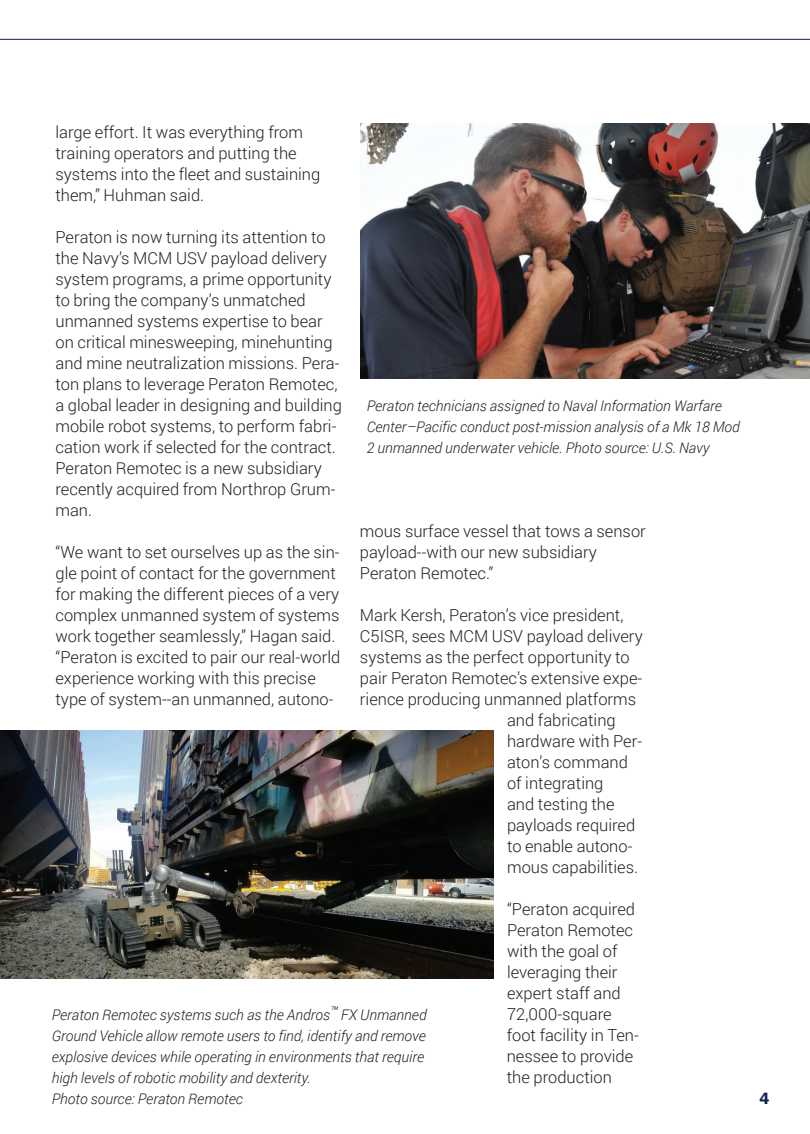
<style>
.page{position:relative;width:810px;height:1134px;background:#fff}
.page>*{position:absolute;margin:0;border:0;box-sizing:border-box;transform-origin:0 0}
.t1{font:300 16.5px/21px "Roboto";color:#231f20}
.t2{font:600 16.5px "ITC Franklin Gothic Std";color:#0a204e}
.t3{font:italic 300 14.7px/21px "Roboto";color:#231f20}
</style>
<div class="page">
<hr style="left:0;top:39px;width:810px;height:1px;background:#0a204e">
<img style="left:360px;top:123px;width:450px;height:255px">
<img style="left:0;top:730px;width:494px;height:248px">
<p class="t1" style="left:56px;top:121px;width:266px">large effort. It was everything from training operators and putting the systems into the fleet and sustaining them,” Huhman said.</p>
<p class="t1" style="left:56px;top:226px;width:288px">Peraton is now turning its attention to the Navy’s MCM USV payload delivery system programs, a prime opportunity to bring the company’s unmatched unmanned systems expertise to bear on critical minesweeping, minehunting and mine neutralization missions. Pera&shy;ton plans to leverage Peraton Remotec, a global leader in designing and building mobile robot systems, to perform fabri&shy;cation work if selected for the contract.<br>Peraton Remotec is a new subsidiary recently acquired from Northrop Grum&shy;man.</p>
<p class="t1" style="left:56px;top:541px;width:286px">“We want to set ourselves up as the sin&shy;gle point of contact for the government for making the different pieces of a very complex unmanned system of systems work together seamlessly,” Hagan said. “Peraton is excited to pair our real-world experience working with this precise type of system--an unmanned, autono-</p>
<p class="t3" style="left:367px;top:395px;width:375px">Peraton technicians assigned to Naval Information Warfare<br>Center–Pacific conduct post-mission analysis of a Mk 18 Mod<br>2 unmanned underwater vehicle. Photo source: U.S. Navy</p>
<p class="t1" style="left:360px;top:520px;width:287px">mous surface vessel that tows a sensor payload--with our new subsidiary<br>Peraton Remotec.”</p>
<p class="t1" style="left:360px;top:604px;width:265px">Mark Kersh, Peraton’s vice president,</p>
<p class="t1" style="left:360px;top:625px;width:284px">C5ISR, sees MCM USV payload delivery</p>
<p class="t1" style="left:360px;top:646px;width:271px">systems as the perfect opportunity to</p>
<p class="t1" style="left:360px;top:667px;width:284px">pair Peraton Remotec’s extensive expe-</p>
<p class="t1" style="left:360px;top:688px;width:278px">rience producing unmanned platforms</p>
<p class="t1" style="left:507px;top:709px;width:110px">and fabricating</p>
<p class="t1" style="left:507px;top:730px;width:137px">hardware with Per-</p>
<p class="t1" style="left:507px;top:751px;width:122px">aton’s command</p>
<p class="t1" style="left:507px;top:772px;width:98px">of integrating</p>
<p class="t1" style="left:507px;top:793px;width:109px">and testing the</p>
<p class="t1" style="left:507px;top:814px;width:130px">payloads required</p>
<p class="t1" style="left:507px;top:835px;width:127px">to enable autono-</p>
<p class="t1" style="left:507px;top:856px;width:132px">mous capabilities.</p>
<p class="t1" style="left:507px;top:898px;width:134px">“Peraton acquired<br>Peraton Remotec with the goal of leveraging their expert staff and<br>72,000-square foot facility in Ten&shy;nessee to provide the production</p>
<p class="t3" style="left:52px;top:1004px;width:376px">Peraton Remotec systems such as the Andros<sup>™</sup> FX Unmanned Ground Vehicle allow remote users to find, identify and remove explosive devices while operating in environments that require high levels of robotic mobility and dexterity.<br>Photo source: Peraton Remotec</p>
<p class="t2" style="left:759px;top:1089px;width:11px">4</p>
</div>
